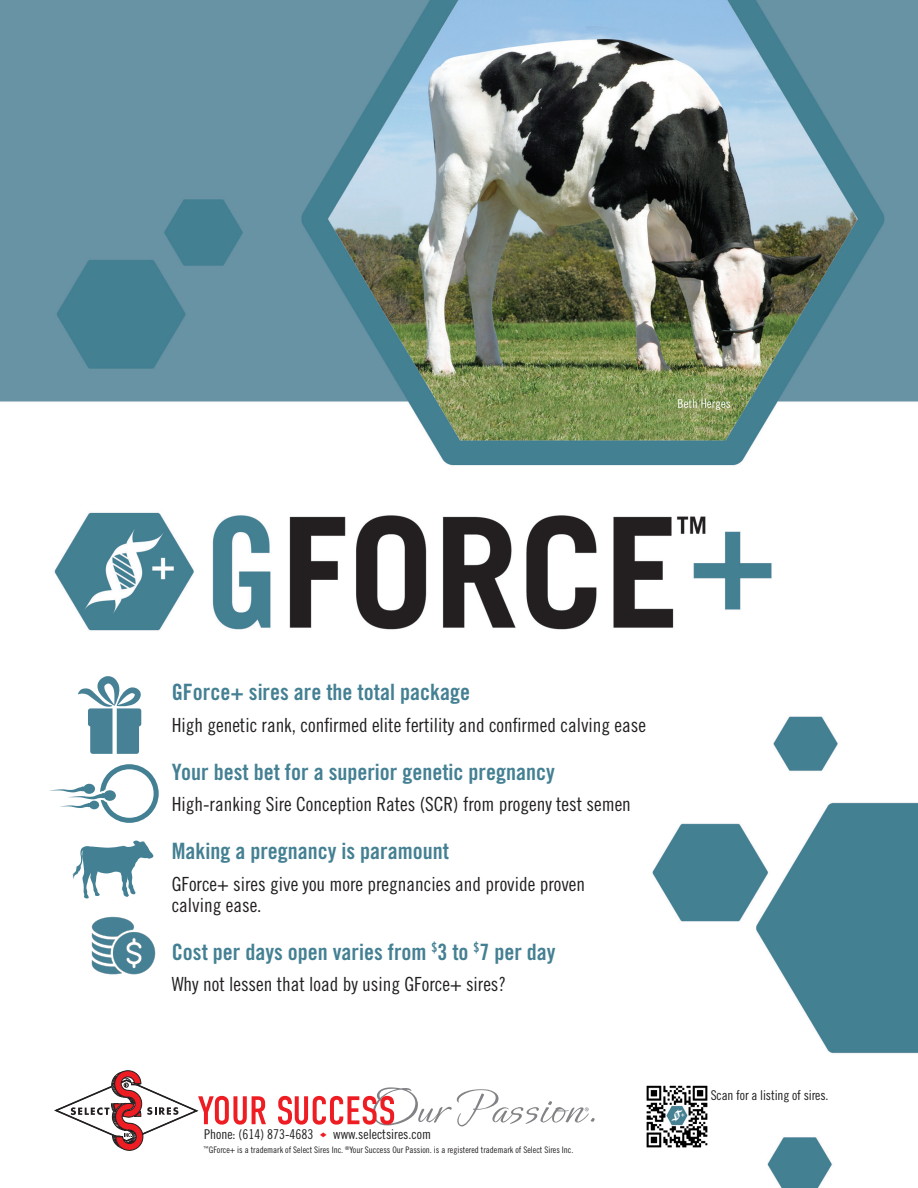
<style>
.page{position:relative;width:918px;height:1188px;background:#fff}
.page>*{position:absolute;margin:0;border:0;box-sizing:border-box;transform-origin:0 0}
.t1{font:22.5px "Trade Gothic Bold Cond Twenty";color:#448093}
.t2{font:19.5px "Trade Gothic Cond Eighteen";color:#231f20}
.t3{font:13.5px "Trade Gothic Cond Eighteen";color:#231f20}
.t4{font:9px "Trade Gothic Cond Eighteen";color:#231f20}
.s1{color:#ee1d23}
</style>
<div class="page">
<img style="left:0;top:0;width:918px;height:1188px">
<svg style="left:54px;top:1071px;width:212px;height:79px"></svg>
<svg style="left:278px;top:1087px;width:317px;height:40px"></svg>
<div style="left:61px;top:661px;width:108px;height:108px;background:#fff"></div>
<svg style="left:78px;top:676px;width:63px;height:78px"></svg>
<svg style="left:48px;top:764px;width:111px;height:59px"></svg>
<svg style="left:72px;top:841px;width:81px;height:50px"></svg>
<img style="left:70px;top:891px;width:108px;height:108px">
<img style="left:640px;top:1080px;width:74px;height:73px">
<p class="t1" style="left:172px;top:679px;width:300px">GForce+ sires are the total package</p>
<p class="t2" style="left:172px;top:713px;width:476px">High genetic rank, confirmed elite fertility and confirmed calving ease</p>
<p class="t1" style="left:172px;top:758px;width:385px">Your best bet for a superior genetic pregnancy</p>
<p class="t2" style="left:172px;top:793px;width:461px">High-ranking Sire Conception Rates (SCR) from progeny test semen</p>
<p class="t1" style="left:172px;top:838px;width:279px">Making a pregnancy is paramount</p>
<p class="t2" style="left:172px;top:872px;width:415px">GForce+ sires give you more pregnancies and provide proven</p>
<p class="t2" style="left:172px;top:893px;width:91px">calving ease.</p>
<p class="t1" style="left:172px;top:938px;width:385px">Cost per days open varies from <sup>$</sup>3 to <sup>$</sup>7 per day</p>
<p class="t2" style="left:172px;top:973px;width:336px">Why not lessen that load by using GForce+ sires?</p>
<p class="t3" style="left:204px;top:1126px;width:228px">Phone: (614) 873-4683 <span class="s1">◆</span> www.selectsires.com</p>
<p class="t4" style="left:204px;top:1144px;width:371px"><sup>™</sup>GForce+ is a trademark of Select Sires Inc. <sup>®</sup>Your Success Our Passion. is a registered trademark of Select Sires Inc.</p>
<p class="t3" style="left:711px;top:1087px;width:119px">Scan for a listing of sires.</p>
</div>
